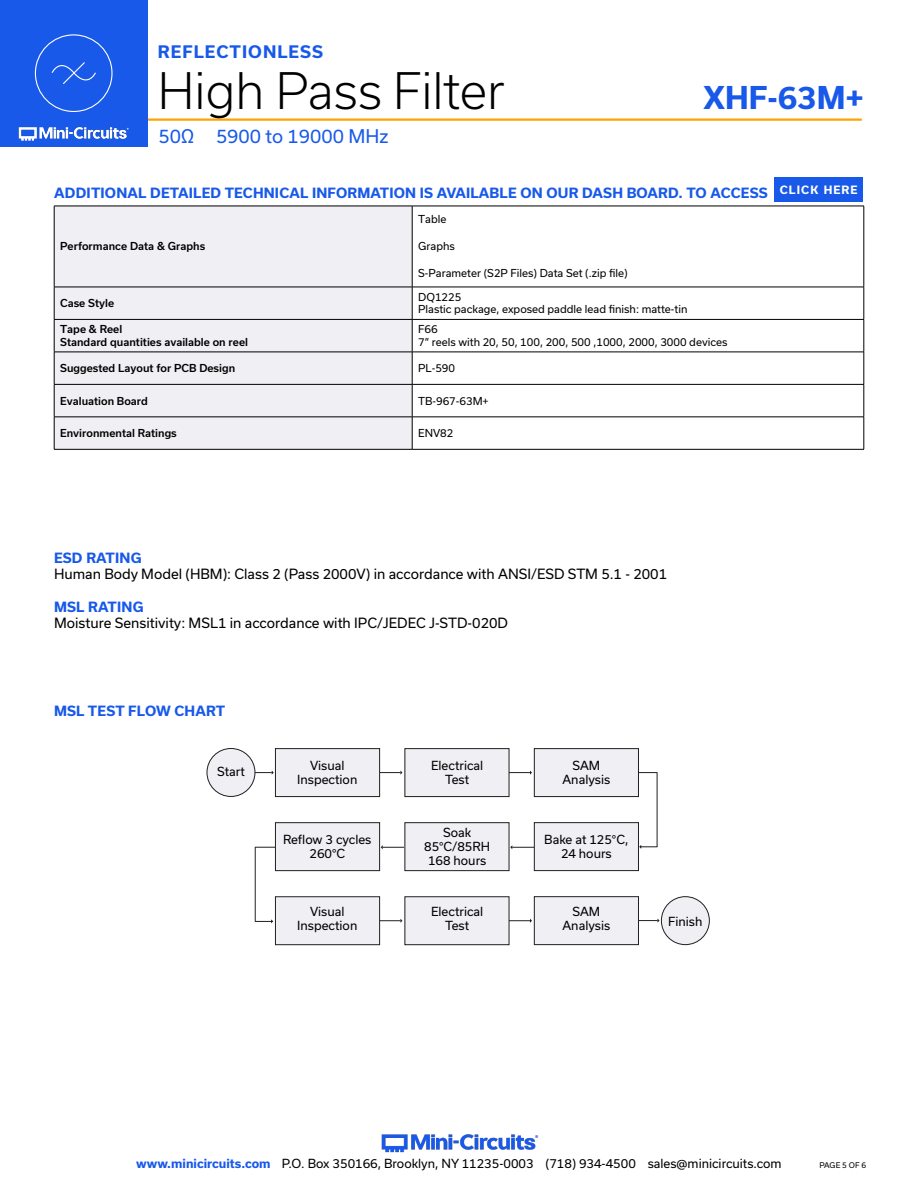
<style>
.page{position:relative;width:918px;height:1188px;background:#fff}
.page>*{position:absolute;margin:0;border:0;box-sizing:border-box;transform-origin:0 0}
.t1{font:300 48px "Usual";color:#000}
.t2{font:700 30px "Usual";color:#1859ea}
.t3{font:18px "Usual";color:#1859ea}
.t4{font:700 16.5px "Usual";letter-spacing:.065em;color:#1859ea}
.Regular_Copy{font:13.5px "Usual";color:#000}
.Blue_Headers{font:700 13.5px "Usual";letter-spacing:.015em;color:#1859ea}
.t5{font:12px/14px "Usual";color:#000;text-align:center}
.t6{font:700 10.95px "Usual";letter-spacing:.1em;color:#fff}
.Table_Body_Left_Justified{font:10.5px "Usual";color:#000}
.Table_Header_Left_Justified{font:500 10.5px "Usual";color:#000}
.t7{font:7.5px "Usual";color:#000}
.s1{font-weight:700;color:#1859ea}
</style>
<div class="page">
<hr style="left:917px;top:0;width:1px;height:147px;background:#1859ea">
<img style="left:381px;top:1134px;width:158px;height:19px">
<hr style="left:129px;top:118px;width:733px;height:3px;background:#ffa300">
<div style="left:0;top:0;width:147px;height:147px;background:#1859ea"></div>
<img style="left:18px;top:120px;width:130px;height:25px">
<div style="left:35px;top:34px;width:78px;height:78px;border:1px solid #fff;border-radius:50%"></div>
<svg style="left:51px;top:62px;width:45px;height:22px"></svg>
<div style="left:114px;top:761px;width:13px;height:11px;border:1px solid #fff;border-radius:50%"></div>
<div style="left:55px;top:207px;width:357px;height:242px;background:#efeff4"></div>
<hr style="left:54px;top:206px;width:358px;height:1px;background:#000">
<svg style="left:54px;top:206px;width:1px;height:81px"></svg>
<hr style="left:412px;top:206px;width:452px;height:1px;background:#000">
<svg style="left:412px;top:206px;width:1px;height:81px"></svg>
<svg style="left:864px;top:206px;width:1px;height:81px"></svg>
<hr style="left:54px;top:320px;width:1px;height:32px;background:#000">
<hr style="left:412px;top:320px;width:1px;height:32px;background:#000">
<hr style="left:864px;top:320px;width:1px;height:32px;background:#000">
<hr style="left:54px;top:287px;width:358px;height:1px;background:#000">
<hr style="left:54px;top:287px;width:1px;height:32px;background:#000">
<hr style="left:412px;top:287px;width:452px;height:1px;background:#000">
<hr style="left:412px;top:287px;width:1px;height:32px;background:#000">
<hr style="left:864px;top:287px;width:1px;height:32px;background:#000">
<hr style="left:54px;top:319px;width:358px;height:1px;background:#000">
<hr style="left:412px;top:319px;width:452px;height:1px;background:#000">
<hr style="left:54px;top:352px;width:358px;height:1px;background:#000">
<hr style="left:54px;top:352px;width:1px;height:32px;background:#000">
<hr style="left:412px;top:352px;width:452px;height:1px;background:#000">
<hr style="left:412px;top:352px;width:1px;height:32px;background:#000">
<hr style="left:864px;top:352px;width:1px;height:32px;background:#000">
<hr style="left:54px;top:384px;width:358px;height:1px;background:#000">
<hr style="left:54px;top:385px;width:1px;height:32px;background:#000">
<hr style="left:412px;top:384px;width:452px;height:1px;background:#000">
<hr style="left:412px;top:385px;width:1px;height:32px;background:#000">
<hr style="left:864px;top:385px;width:1px;height:32px;background:#000">
<hr style="left:54px;top:417px;width:358px;height:1px;background:#000">
<hr style="left:54px;top:417px;width:1px;height:32px;background:#000">
<hr style="left:412px;top:417px;width:452px;height:1px;background:#000">
<hr style="left:412px;top:417px;width:1px;height:32px;background:#000">
<hr style="left:864px;top:417px;width:1px;height:32px;background:#000">
<hr style="left:54px;top:449px;width:358px;height:1px;background:#000">
<hr style="left:412px;top:449px;width:452px;height:1px;background:#000">
<div style="left:775px;top:177px;width:88px;height:25px;background:#1859ea"></div>
<svg style="left:255px;top:771px;width:19px;height:4px"></svg>
<svg style="left:639px;top:919px;width:21px;height:4px"></svg>
<hr style="left:383px;top:847px;width:30px;height:1px;background:#231f20">
<svg style="left:510px;top:845px;width:24px;height:4px"></svg>
<svg style="left:639px;top:772px;width:18px;height:1px"></svg>
<svg style="left:639px;top:845px;width:18px;height:4px"></svg>
<hr style="left:657px;top:772px;width:1px;height:75px;background:#231f20">
<svg style="left:256px;top:919px;width:17px;height:4px"></svg>
<svg style="left:256px;top:847px;width:19px;height:1px"></svg>
<hr style="left:255px;top:847px;width:1px;height:75px;background:#231f20">
<div style="left:661px;top:897px;width:48px;height:48px;background:#efeff4;border-radius:50%"></div>
<div style="left:661px;top:896px;width:49px;height:49px;border:1px solid #231f20;border-radius:50%"></div>
<div style="left:207px;top:748px;width:48px;height:48px;background:#efeff4;border-radius:50%"></div>
<div style="left:207px;top:748px;width:48px;height:49px;border:1px solid #231f20;border-radius:50%"></div>
<hr style="left:371px;top:772px;width:30px;height:1px;background:#231f20">
<svg style="left:509px;top:771px;width:23px;height:4px"></svg>
<div style="left:275px;top:749px;width:105px;height:48px;background:#efeff4"></div>
<div style="left:275px;top:748px;width:105px;height:49px;border:1px solid #231f20"></div>
<div style="left:405px;top:749px;width:104px;height:48px;background:#efeff4"></div>
<div style="left:405px;top:748px;width:104px;height:49px;border:1px solid #231f20"></div>
<div style="left:534px;top:749px;width:104px;height:48px;background:#efeff4"></div>
<div style="left:534px;top:748px;width:105px;height:49px;border:1px solid #231f20"></div>
<div style="left:275px;top:823px;width:105px;height:48px;background:#efeff4"></div>
<div style="left:275px;top:822px;width:105px;height:49px;border:1px solid #231f20"></div>
<div style="left:405px;top:823px;width:104px;height:48px;background:#efeff4"></div>
<div style="left:405px;top:822px;width:104px;height:49px;border:1px solid #231f20"></div>
<div style="left:534px;top:823px;width:104px;height:48px;background:#efeff4"></div>
<div style="left:534px;top:822px;width:105px;height:49px;border:1px solid #231f20"></div>
<hr style="left:371px;top:920px;width:30px;height:1px;background:#231f20">
<svg style="left:509px;top:919px;width:23px;height:4px"></svg>
<div style="left:275px;top:897px;width:105px;height:48px;background:#efeff4"></div>
<div style="left:275px;top:896px;width:105px;height:49px;border:1px solid #231f20"></div>
<div style="left:405px;top:897px;width:104px;height:48px;background:#efeff4"></div>
<div style="left:405px;top:896px;width:104px;height:49px;border:1px solid #231f20"></div>
<div style="left:534px;top:897px;width:104px;height:48px;background:#efeff4"></div>
<div style="left:534px;top:896px;width:105px;height:49px;border:1px solid #231f20"></div>
<h3 class="t4" style="left:158px;top:42px;width:167px">REFLECTIONLESS</h3>
<h1 class="t1" style="left:158px;top:63px;width:348px">High Pass Filter</h1>
<h3 class="t3" style="left:158px;top:126px;width:232px">50Ω 5900 to 19000 MHz</h3>
<h2 class="t2" style="left:704px;top:80px;width:162px">XHF-63M+</h2>
<p class="Blue_Headers" style="left:54px;top:185px;width:715px">ADDITIONAL DETAILED TECHNICAL INFORMATION IS AVAILABLE ON OUR DASH BOARD. TO ACCESS</p>
<p class="t6" style="left:780px;top:183px;width:79px">CLICK HERE</p>
<p class="Table_Header_Left_Justified" style="left:60px;top:240px;width:147px">Performance Data &amp; Graphs</p>
<p class="Table_Header_Left_Justified" style="left:60px;top:297px;width:55px">Case Style</p>
<p class="Table_Header_Left_Justified" style="left:60px;top:323px;width:64px">Tape &amp; Reel</p>
<p class="Table_Header_Left_Justified" style="left:60px;top:336px;width:189px">Standard quantities available on reel</p>
<p class="Table_Body_Left_Justified" style="left:418px;top:213px;width:30px">Table</p>
<p class="Table_Body_Left_Justified" style="left:418px;top:240px;width:38px">Graphs</p>
<p class="Table_Body_Left_Justified" style="left:418px;top:267px;width:211px">S-Parameter (S2P Files) Data Set (.zip file)</p>
<p class="Table_Body_Left_Justified" style="left:418px;top:291px;width:45px">DQ1225</p>
<p class="Table_Body_Left_Justified" style="left:418px;top:303px;width:271px">Plastic package, exposed paddle lead finish: matte-tin</p>
<p class="Table_Body_Left_Justified" style="left:418px;top:323px;width:21px">F66</p>
<p class="Table_Body_Left_Justified" style="left:418px;top:336px;width:311px">7” reels with 20, 50, 100, 200, 500 ,1000, 2000, 3000 devices</p>
<p class="Table_Header_Left_Justified" style="left:60px;top:362px;width:176px">Suggested Layout for PCB Design</p>
<p class="Table_Body_Left_Justified" style="left:418px;top:362px;width:38px">PL-590</p>
<p class="Table_Header_Left_Justified" style="left:60px;top:395px;width:89px">Evaluation Board</p>
<p class="Table_Body_Left_Justified" style="left:418px;top:395px;width:72px">TB-967-63M+</p>
<p class="Table_Header_Left_Justified" style="left:60px;top:427px;width:118px">Environmental Ratings</p>
<p class="Table_Body_Left_Justified" style="left:418px;top:427px;width:37px">ENV82</p>
<p class="Blue_Headers" style="left:54px;top:550px;width:89px">ESD RATING</p>
<p class="Regular_Copy" style="left:54px;top:566px;width:615px">Human Body Model (HBM): Class 2 (Pass 2000V) in accordance with ANSI/ESD STM 5.1 - 2001</p>
<p class="Blue_Headers" style="left:54px;top:599px;width:91px">MSL RATING</p>
<p class="Regular_Copy" style="left:54px;top:615px;width:456px">Moisture Sensitivity: MSL1 in accordance with IPC/JEDEC J-STD-020D</p>
<p class="Blue_Headers" style="left:54px;top:703px;width:173px">MSL TEST FLOW CHART</p>
<p class="t5" style="left:217px;top:764px;width:29px">Start</p>
<p class="t5" style="left:297px;top:758px;width:62px">Visual<br>Inspection</p>
<p class="t5" style="left:431px;top:758px;width:54px">Electrical<br>Test</p>
<p class="t5" style="left:283px;top:833px;width:90px">Reflow 3 cycles<br>260°C</p>
<p class="t5" style="left:424px;top:826px;width:68px">Soak<br>85°C/85RH<br>168 hours</p>
<p class="t5" style="left:297px;top:905px;width:62px">Visual<br>Inspection</p>
<p class="t5" style="left:431px;top:905px;width:54px">Electrical<br>Test</p>
<p class="t5" style="left:563px;top:758px;width:49px">SAM<br>Analysis</p>
<p class="t5" style="left:544px;top:833px;width:86px">Bake at 125°C,<br>24 hours</p>
<p class="t5" style="left:563px;top:905px;width:49px">SAM<br>Analysis</p>
<p class="t5" style="left:668px;top:914px;width:36px">Finish</p>
<p class="t5" style="left:136px;top:1157px;width:647px"><span class="s1">www.minicircuits.com</span> P.O. Box 350166, Brooklyn, NY 11235-0003 (718) 934-4500 sales@minicircuits.com</p>
<p class="t7" style="left:819px;top:1161px;width:48px">PAGE 5 OF 6</p>
</div>
